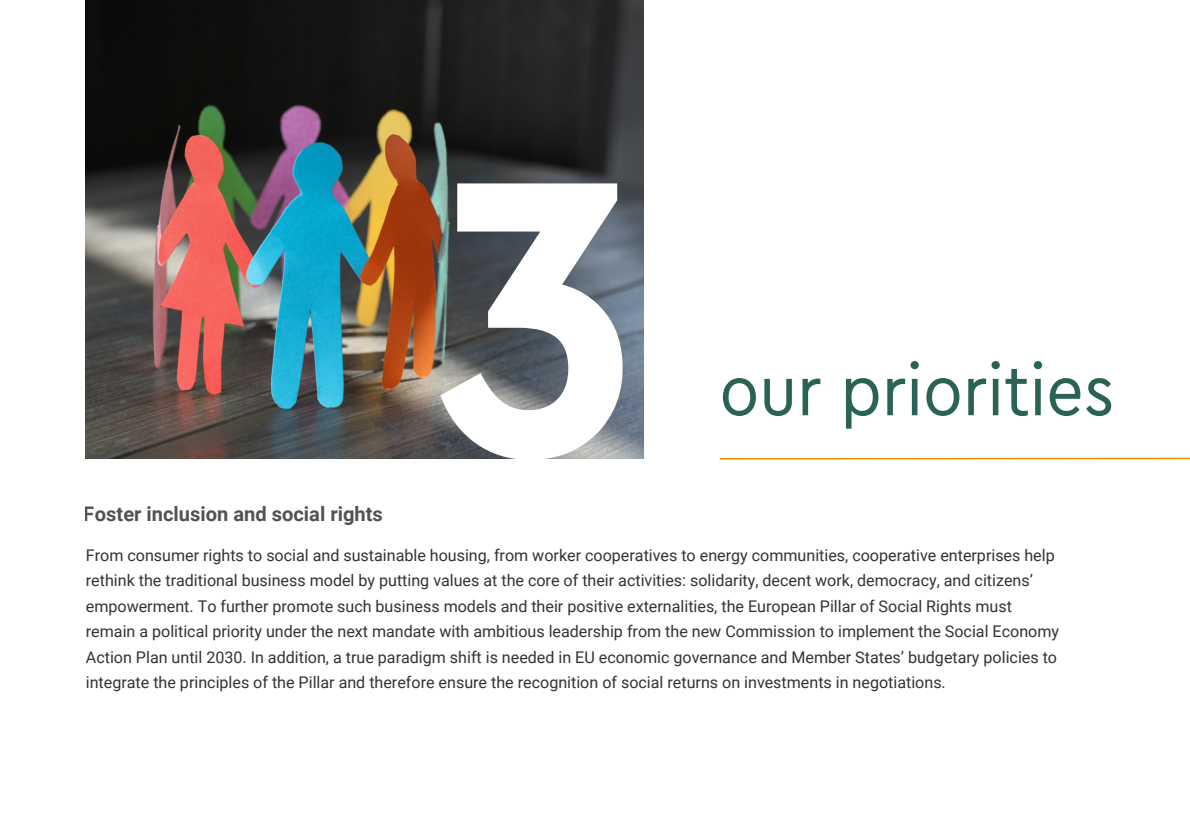
<style>
.page{position:relative;width:1190px;height:839px;background:#fff}
.page>*{position:absolute;margin:0;border:0;box-sizing:border-box;transform-origin:0 0}
.t1{font:700 411.2px "Cera Compact Pro";color:#fff}
.t2{font:74.6px "Cera Compact Pro";color:#2a6355}
.t3{font:700 20px "Roboto";color:#373131}
.t4{font:16.2px/25.6px "Roboto";color:#373131}
</style>
<div class="page">
<img style="left:86px;top:0;width:557px;height:458px">
<svg style="left:719px;top:457px;width:471px;height:3px"></svg>
<p class="t1" style="left:436px;top:122px;width:204px">3</p>
<p class="t2" style="left:720px;top:355px;width:396px">our priorities</p>
<p class="t3" style="left:84px;top:502px;width:300px">Foster inclusion and social rights</p>
<h2 class="t4" style="left:86px;top:542px;width:975px">From consumer rights to social and sustainable housing, from worker cooperatives to energy communities, cooperative enterprises help rethink the traditional business model by putting values at the core of their activities: solidarity, decent work, democracy, and citizens’ empowerment. To further promote such business models and their positive externalities, the European Pillar of Social Rights must remain a political priority under the next mandate with ambitious leadership from the new Commission to implement the Social Economy Action Plan until 2030. In addition, a true paradigm shift is needed in EU economic governance and Member States’ budgetary policies to integrate the principles of the Pillar and therefore ensure the recognition of social returns on investments in negotiations.</h2>
</div>
